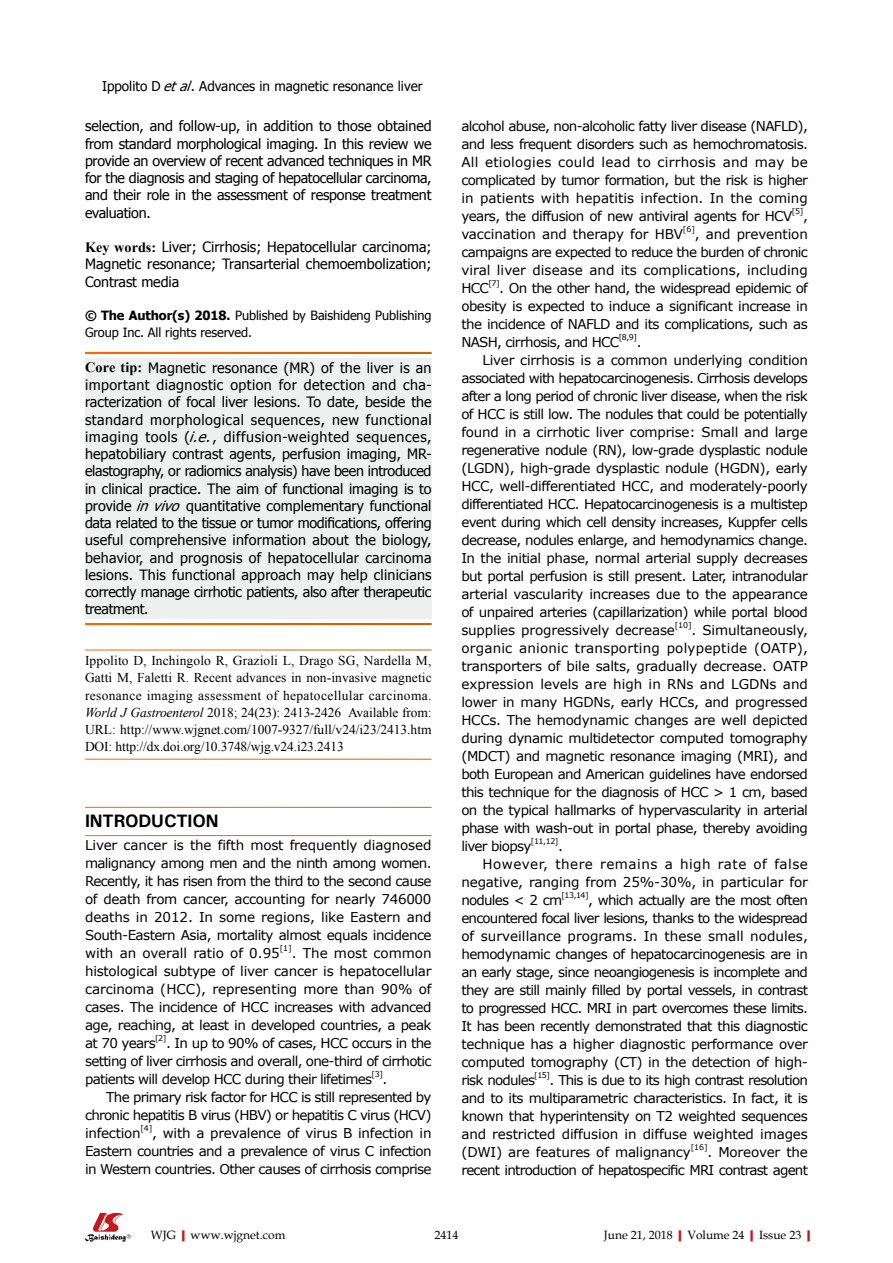
<style>
.page{position:relative;width:893px;height:1263px;background:#fff}
.page>*{position:absolute;margin:0;border:0;box-sizing:border-box;transform-origin:0 0}
.t1{font:700 18px "Univers";letter-spacing:-.01em;color:#000}
.t2{font:14.25px/17.2px "Tahoma";letter-spacing:-.015em;color:#000;text-align:justify}
.t3{font:13.5px/18px "Verdana";letter-spacing:-.045em;color:#000;text-align:justify}
.t4{font:13.5px/17.2px "Times New Roman";letter-spacing:-.01em;color:#000;text-align:justify}
.t5{font:13.5px "Verdana";letter-spacing:-.01em;color:#000}
.t6{font:13.5px "Verdana";letter-spacing:-.02em;color:#000}
.t7{font:13.5px "Tahoma";color:#000}
.t8{font:13.5px "Verdana";letter-spacing:-.015em;color:#000}
.t9{font:13.5px "Verdana";letter-spacing:.035em;color:#000}
.t10{font:12.75px/17.2px "Tahoma";letter-spacing:-.005em;color:#000}
.t11{font:12px "Book Antiqua";color:#000}
.t12{font:7.8px "Verdana";letter-spacing:-.05em;color:#000}
.s1{font-style:italic}
.s2{font-family:"Times New Roman";font-weight:700}
.s3{font-weight:700}
.s4{font-weight:700;color:#c01920}
</style>
<div class="page">
<div style="left:85px;top:358px;width:347px;height:261px;background:#eeefef"></div>
<svg style="left:85px;top:1213px;width:46px;height:29px"></svg>
<p class="t7" style="left:102px;top:77px;width:322px">Ippolito D <span class="s1">etal</span>. Advances in magnetic resonance liver</p>
<p class="t2" style="left:85px;top:117px;width:348px">selection, and follow-up, in addition to those obtained from standard morphological imaging. In this review we provide an overview of recent advanced techniques in MR for the diagnosis and staging of hepatocellular carcinoma, and their role in the assessment of response treatment evaluation.</p>
<p class="t2" style="left:85px;top:238px;width:348px"><span class="s2">Key words:</span> Liver; Cirrhosis; Hepatocellular carcinoma; Magnetic resonance; Transarterial chemoembolization; Contrast media</p>
<p class="t10" style="left:85px;top:306px;width:348px"><span class="s3">© The Author(s) 2018.</span> Published by Baishideng Publishing<br>Group Inc. All rights reserved.</p>
<p class="t2" style="left:85px;top:358px;width:348px"><span class="s2">Core tip:</span> Magnetic resonance (MR) of the liver is an important diagnostic option for detection and cha&shy;racterization of focal liver lesions. To date, beside the standard morphological sequences, new functional imaging tools (<span class="s1">i.e.</span>, diffusion-weighted sequences, hepatobiliary contrast agents, perfusion imaging, MR&shy;elastography, or radiomics analysis) have been introduced in clinical practice. The aim of functional imaging is to provide <span class="s1">invivo</span> quantitative complementary functional data related to the tissue or tumor modifications, offering useful comprehensive information about the biology, behavior, and prognosis of hepatocellular carcinoma lesions. This functional approach may help clinicians correctly manage cirrhotic patients, also after therapeutic treatment.</p>
<p class="t4" style="left:85px;top:652px;width:348px">Ippolito D, Inchingolo R, Grazioli L, Drago SG, Nardella M, Gatti M, Faletti R. Recent advances in non-invasive magnetic resonance imaging assessment of hepatocellular carcinoma.<br><span class="s1">World J Gastroenterol</span> 2018; 24(23): 2413-2426 Available from:<br>URL: http://www.wjgnet.com/1007-9327/full/v24/i23/2413.htm DOI: http://dx.doi.org/10.3748/wjg.v24.i23.2413</p>
<p class="t1" style="left:85px;top:809px;width:135px">INTRODUCTION</p>
<p class="t3" style="left:85px;top:836px;width:348px">Liver cancer is the fifth most frequently diagnosed malignancy among men and the ninth among women.<br>Recently, it has risen from the third to the second cause of death from cancer, accounting for nearly 746000 deaths in 2012. In some regions, like Eastern and South-Eastern Asia, mortality almost equals incidence with an overall ratio of 0.95</p>
<p class="t12" style="left:280px;top:943px;width:14px">[1]</p>
<p class="t3" style="left:85px;top:944px;width:348px;text-indent:207px">. The most common histological subtype of liver cancer is hepatocellular carcinoma (HCC), representing more than 90% of cases. The incidence of HCC increases with advanced age, reaching, at least in developed countries, a peak at 70 years</p>
<p class="t12" style="left:155px;top:1033px;width:13px">[2]</p>
<p class="t3" style="left:85px;top:1034px;width:348px;text-indent:81px">. In up to 90% of cases, HCC occurs in the setting of liver cirrhosis and overall, one-third of cirrhotic patients will develop HCC during their lifetimes</p>
<p class="t12" style="left:372px;top:1069px;width:13px">[3]</p>
<p class="t3" style="left:383px;top:1070px;width:6px">.</p>
<p class="t3" style="left:106px;top:1088px;width:327px">The primary risk factor for HCC is still represented by</p>
<p class="t3" style="left:85px;top:1106px;width:348px">chronic hepatitis B virus (HBV) or hepatitis C virus (HCV)</p>
<p class="t6" style="left:85px;top:1124px;width:57px">infection</p>
<p class="t12" style="left:140px;top:1123px;width:13px">[4]</p>
<p class="t3" style="left:85px;top:1124px;width:348px;text-indent:67px">, with a prevalence of virus B infection in Eastern countries and a prevalence of virus C infection in Western countries. Other causes of cirrhosis comprise</p>
<p class="t3" style="left:461px;top:116px;width:348px">alcohol abuse, non-alcoholic fatty liver disease (NAFLD), and less frequent disorders such as hemochromatosis.<br>All etiologies could lead to cirrhosis and may be complicated by tumor formation, but the risk is higher in patients with hepatitis infection. In the coming years, the diffusion of new antiviral agents for HCV</p>
<p class="t12" style="left:792px;top:206px;width:13px">[5]</p>
<p class="t3" style="left:803px;top:206px;width:6px">,</p>
<p class="t5" style="left:461px;top:225px;width:223px">vaccination and therapy for HBV</p>
<p class="t12" style="left:683px;top:224px;width:13px">[6]</p>
<p class="t3" style="left:461px;top:224px;width:348px;text-indent:233px">, and prevention campaigns are expected to reduce the burden of chronic viral liver disease and its complications, including HCC</p>
<p class="t12" style="left:488px;top:278px;width:13px">[7]</p>
<p class="t3" style="left:461px;top:278px;width:348px;text-indent:38px">. On the other hand, the widespread epidemic of obesity is expected to induce a significant increase in the incidence of NAFLD and its complications, such as NASH, cirrhosis, and HCC</p>
<p class="t12" style="left:619px;top:332px;width:20px">[8,9]</p>
<p class="t3" style="left:637px;top:332px;width:6px">.</p>
<p class="t6" style="left:483px;top:351px;width:327px">Liver cirrhosis is a common underlying condition</p>
<p class="t3" style="left:461px;top:368px;width:348px">associated with hepatocarcinogenesis. Cirrhosis develops</p>
<p class="t3" style="left:461px;top:386px;width:348px">after a long period of chronic liver disease, when the risk</p>
<p class="t3" style="left:461px;top:404px;width:348px">of HCC is still low. The nodules that could be potentially</p>
<p class="t8" style="left:461px;top:423px;width:348px">found in a cirrhotic liver comprise: Small and large</p>
<p class="t3" style="left:461px;top:440px;width:348px">regenerative nodule (RN), low-grade dysplastic nodule</p>
<p class="t3" style="left:461px;top:458px;width:348px">(LGDN), high-grade dysplastic nodule (HGDN), early</p>
<p class="t3" style="left:461px;top:476px;width:348px">HCC, well-differentiated HCC, and moderately-poorly</p>
<p class="t3" style="left:461px;top:494px;width:348px">differentiated HCC. Hepatocarcinogenesis is a multistep</p>
<p class="t3" style="left:461px;top:512px;width:348px">event during which cell density increases, Kuppfer cells</p>
<p class="t3" style="left:461px;top:530px;width:348px">decrease, nodules enlarge, and hemodynamics change.</p>
<p class="t3" style="left:461px;top:548px;width:348px">In the initial phase, normal arterial supply decreases</p>
<p class="t3" style="left:461px;top:566px;width:348px">but portal perfusion is still present. Later, intranodular</p>
<p class="t6" style="left:461px;top:585px;width:348px">arterial vascularity increases due to the appearance</p>
<p class="t3" style="left:461px;top:602px;width:348px">of unpaired arteries (capillarization) while portal blood</p>
<p class="t5" style="left:461px;top:621px;width:215px">supplies progressively decrease</p>
<p class="t12" style="left:675px;top:620px;width:18px">[10]</p>
<p class="t3" style="left:461px;top:620px;width:348px;text-indent:230px">. Simultaneously, organic anionic transporting polypeptide (OATP), transporters of bile salts, gradually decrease. OATP expression levels are high in RNs and LGDNs and lower in many HGDNs, early HCCs, and progressed HCCs. The hemodynamic changes are well depicted during dynamic multidetector computed tomography (MDCT) and magnetic resonance imaging (MRI), and both European and American guidelines have endorsed this technique for the diagnosis of HCC &gt; 1 cm, based on the typical hallmarks of hypervascularity in arterial phase with wash-out in portal phase, thereby avoiding liver biopsy</p>
<p class="t12" style="left:531px;top:836px;width:29px">[11,12]</p>
<p class="t3" style="left:558px;top:836px;width:6px">.</p>
<p class="t9" style="left:483px;top:855px;width:327px">However, there remains a high rate of false</p>
<p class="t5" style="left:461px;top:873px;width:348px">negative, ranging from 25%-30%, in particular for</p>
<p class="t3" style="left:461px;top:890px;width:102px">nodules &lt; 2 cm</p>
<p class="t12" style="left:561px;top:890px;width:29px">[13,14]</p>
<p class="t3" style="left:461px;top:890px;width:348px;text-indent:127px">, which actually are the most often encountered focal liver lesions, thanks to the widespread of surveillance programs. In these small nodules, hemodynamic changes of hepatocarcinogenesis are in an early stage, since neoangiogenesis is incomplete and they are still mainly filled by portal vessels, in contrast to progressed HCC. MRI in part overcomes these limits.<br>It has been recently demonstrated that this diagnostic technique has a higher diagnostic performance over computed tomography (CT) in the detection of high&shy;risk nodules</p>
<p class="t12" style="left:534px;top:1070px;width:17px">[15]</p>
<p class="t3" style="left:461px;top:1070px;width:348px;text-indent:88px">. This is due to its high contrast resolution and to its multiparametric characteristics. In fact, it is known that hyperintensity on T2 weighted sequences and restricted diffusion in diffuse weighted images (DWI) are features of malignancy</p>
<p class="t12" style="left:691px;top:1142px;width:18px">[16]</p>
<p class="t3" style="left:461px;top:1142px;width:348px;text-align:right">. Moreover the<br>recent introduction of hepatospecific MRI contrast agent</p>
<p class="t11" style="left:151px;top:1226px;width:136px">WJG<span class="s4">|</span>www.wjgnet.com</p>
<p class="t11" style="left:434px;top:1226px;width:25px">2414</p>
<p class="t11" style="left:604px;top:1226px;width:214px">June 21, 2018<span class="s4">|</span>Volume 24<span class="s4">|</span>Issue 23<span class="s4">|</span></p>
</div>
